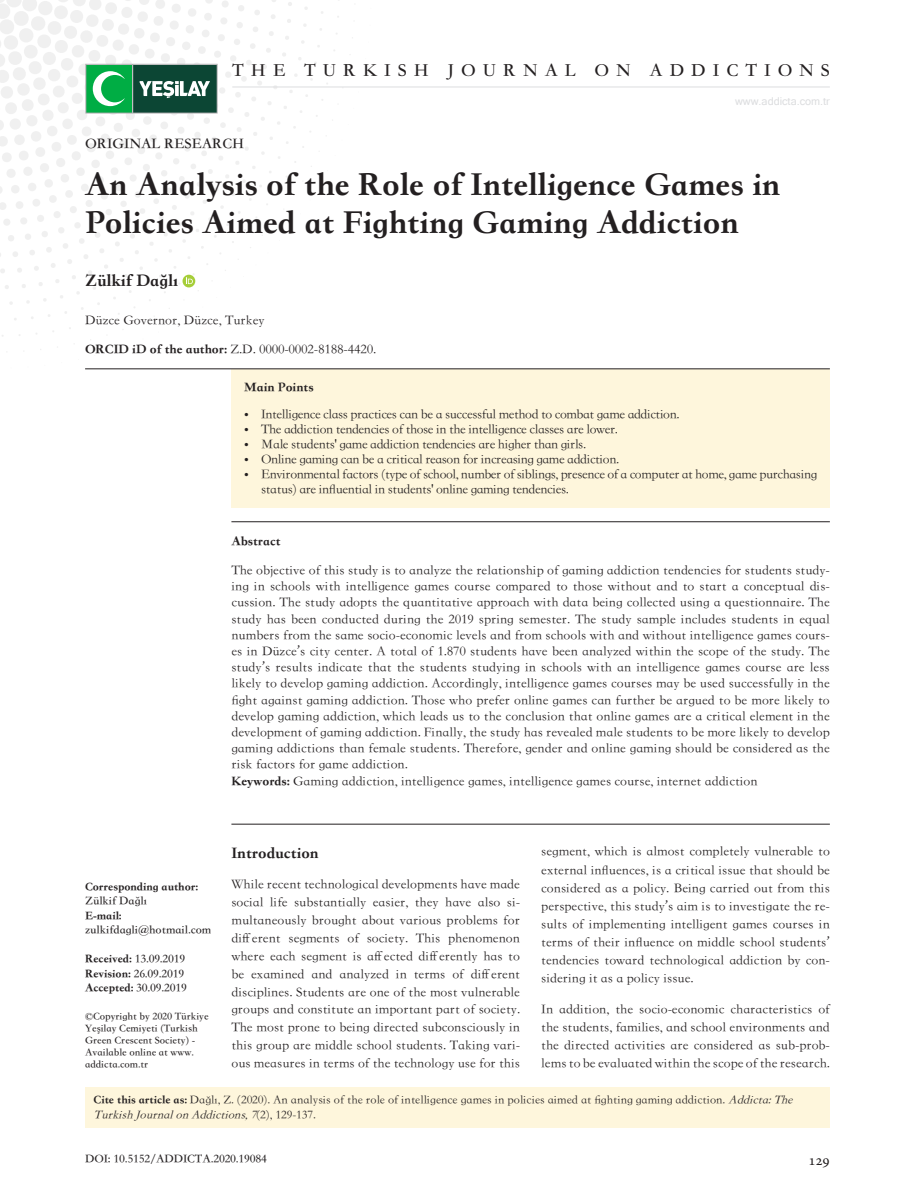
<style>
.page{position:relative;width:915px;height:1191px;background:#fff}
.page>*{position:absolute;margin:0;border:0;box-sizing:border-box;transform-origin:0 0}
.t1{font:900 34.5px/37.5px "ST Kaiti SC";color:#231f20}
.t2{font:700 18.6px "ST Kaiti SC";letter-spacing:.38em;color:#231f20}
.t3{font:900 18px "ST Kaiti SC";color:#231f20}
.t4{font:900 16.5px "ST Kaiti SC";color:#231f20}
.t5{font:700 15px "ST Kaiti SC";color:#231f20}
.zz_Uroloji_running{font:15px "Minion Pro";color:#231f20}
.t6{font:13.5px/16.2px "ST Kaiti SC";letter-spacing:-.03em;color:#231f20;text-align:justify}
.t7{font:13.5px "ST Kaiti SC";color:#231f20}
.t8{font:900 13.5px "ST Kaiti SC";color:#231f20}
.t9{font:12px/14.4px "ST Kaiti SC";color:#231f20}
.t10{font:700 12px "ST Kaiti SC";color:#231f20}
.t11{font:900 12px/14.4px "ST Kaiti SC";color:#231f20}
.t12{font:10.8px "Microsoft Sans Serif";color:#dcdddf}
.t13{font:700 10.5px/12px "ST Kaiti SC";color:#231f20}
.s1{font-weight:900}
.s2{font-weight:700}
.s3{font-style:italic}
</style>
<div class="page">
<div style="left:231px;top:369px;width:598px;height:138px;background:#fef6dc"></div>
<hr style="left:231px;top:823px;width:598px;height:1px;background:#231f20">
<div style="left:85px;top:1087px;width:744px;height:40px;background:#fef6dc"></div>
<hr style="left:85px;top:368px;width:744px;height:1px;background:#231f20">
<hr style="left:231px;top:521px;width:598px;height:1px;background:#231f20">
<hr style="left:232px;top:87px;width:597px;height:1px;background:#dcdddf">
<svg style="left:0;top:0;width:388px;height:370px"></svg>
<p class="t2" style="left:232px;top:60px;width:599px">THE TURKISH JOURNAL ON ADDICTIONS</p>
<p class="t5" style="left:85px;top:134px;width:161px">ORIGINAL RESEARCH</p>
<p class="t12" style="left:734px;top:95px;width:96px">www.addicta.com.tr</p>
<p class="t1" style="left:85px;top:167px;width:696px">An Analysis of the Role of Intelligence Games in<br>Policies Aimed at Fighting Gaming Addiction</p>
<p class="t3" style="left:85px;top:271px;width:94px">Zülkif Dağlı</p>
<p class="t7" style="left:85px;top:313px;width:181px">Düzce Governor, Düzce, Turkey</p>
<p class="t7" style="left:85px;top:341px;width:292px"><span class="s1">ORCID iD of the author:</span> Z.D. 0000-0002-8188-4420.</p>
<p class="t8" style="left:244px;top:379px;width:71px">Main Points</p>
<p class="t6" style="left:244px;top:406px;width:436px">• Intelligence class practices can be a successful method to combat game addiction.</p>
<p class="t6" style="left:244px;top:421px;width:375px">• The addiction tendencies of those in the intelligence classes are lower.</p>
<p class="t6" style="left:244px;top:436px;width:343px">• Male students' game addiction tendencies are higher than girls.</p>
<p class="t6" style="left:244px;top:451px;width:376px">• Online gaming can be a critical reason for increasing game addiction.</p>
<p class="t6" style="left:261px;top:467px;width:557px;line-height:15px;text-indent:-17px">• Environmental factors (type of school, number of siblings, presence of a computer at home, game purchasing status) are influential in students' online gaming tendencies.</p>
<p class="t8" style="left:231px;top:533px;width:51px">Abstract</p>
<p class="t6" style="left:231px;top:562px;width:599px">The objective of this study is to analyze the relationship of gaming addiction tendencies for students study&shy;ing in schools with intelligence games course compared to those without and to start a conceptual dis&shy;cussion. The study adopts the quantitative approach with data being collected using a questionnaire. The study has been conducted during the 2019 spring semester. The study sample includes students in equal numbers from the same socio-economic levels and from schools with and without intelligence games cours&shy;es in Düzce’s city center. A total of 1.870 students have been analyzed within the scope of the study. The study’s results indicate that the students studying in schools with an intelligence games course are less likely to develop gaming addiction. Accordingly, intelligence games courses may be used successfully in the fight against gaming addiction. Those who prefer online games can further be argued to be more likely to develop gaming addiction, which leads us to the conclusion that online games are a critical element in the development of gaming addiction. Finally, the study has revealed male students to be more likely to develop gaming addictions than female students. Therefore, gender and online gaming should be considered as the risk factors for game addiction.</p>
<p class="t7" style="left:231px;top:773px;width:527px"><span class="s1">Keywords:</span> Gaming addiction, intelligence games, intelligence games course, internet addiction</p>
<p class="t11" style="left:85px;top:879px;width:114px">Corresponding author:<br><span class="s2">Zülkif Dağlı</span></p>
<p class="t11" style="left:85px;top:908px;width:38px">E-mail:</p>
<p class="t10" style="left:85px;top:922px;width:128px">zulkifdagli@hotmail.com</p>
<p class="t10" style="left:85px;top:952px;width:101px"><span class="s1">Received:</span> 13.09.2019</p>
<p class="t10" style="left:85px;top:966px;width:100px"><span class="s1">Revision:</span> 26.09.2019</p>
<p class="t10" style="left:85px;top:980px;width:103px"><span class="s1">Accepted:</span> 30.09.2019</p>
<p class="t13" style="left:85px;top:1010px;width:125px">©Copyright by 2020 Türkiye<br>Yeşilay Cemiyeti (Turkish<br>Green Crescent Society) -<br>Available online at www. addicta.com.tr</p>
<p class="t4" style="left:231px;top:843px;width:89px">Introduction</p>
<p class="t6" style="left:231px;top:875px;width:290px;line-height:17.9px">While recent technological developments have made social life substantially easier, they have also si&shy;multaneously brought about various problems for different segments of society. This phenomenon where each segment is affected differently has to be examined and analyzed in terms of different disciplines. Students are one of the most vulnerable groups and constitute an important part of society.<br>The most prone to being directed subconsciously in this group are middle school students. Taking vari&shy;ous measures in terms of the technology use for this</p>
<p class="t6" style="left:541px;top:842px;width:290px;line-height:18px">segment, which is almost completely vulnerable to external influences, is a critical issue that should be considered as a policy. Being carried out from this perspective, this study’s aim is to investigate the re&shy;sults of implementing intelligent games courses in terms of their influence on middle school students’ tendencies toward technological addiction by con&shy;sidering it as a policy issue.</p>
<p class="t6" style="left:541px;top:1000px;width:290px;line-height:18px">In addition, the socio-economic characteristics of the students, families, and school environments and the directed activities are considered as sub-prob&shy;lems to be evaluated within the scope of the research.</p>
<p class="t9" style="left:94px;top:1092px;width:703px"><span class="s1">Cite this article as:</span> Dağlı, Z. (2020). An analysis of the role of intelligence games in policies aimed at fighting gaming addiction. <span class="s3">Addicta:The<br>TurkishJournalonAddictions,7</span>( 2 ) , 1 2 9 - 1 3 7 .</p>
<p class="t10" style="left:85px;top:1152px;width:183px">DOI: 10.5152/ADDICTA.2020.19084</p>
<p class="zz_Uroloji_running" style="left:808px;top:1149px;width:23px">129</p>
</div>
